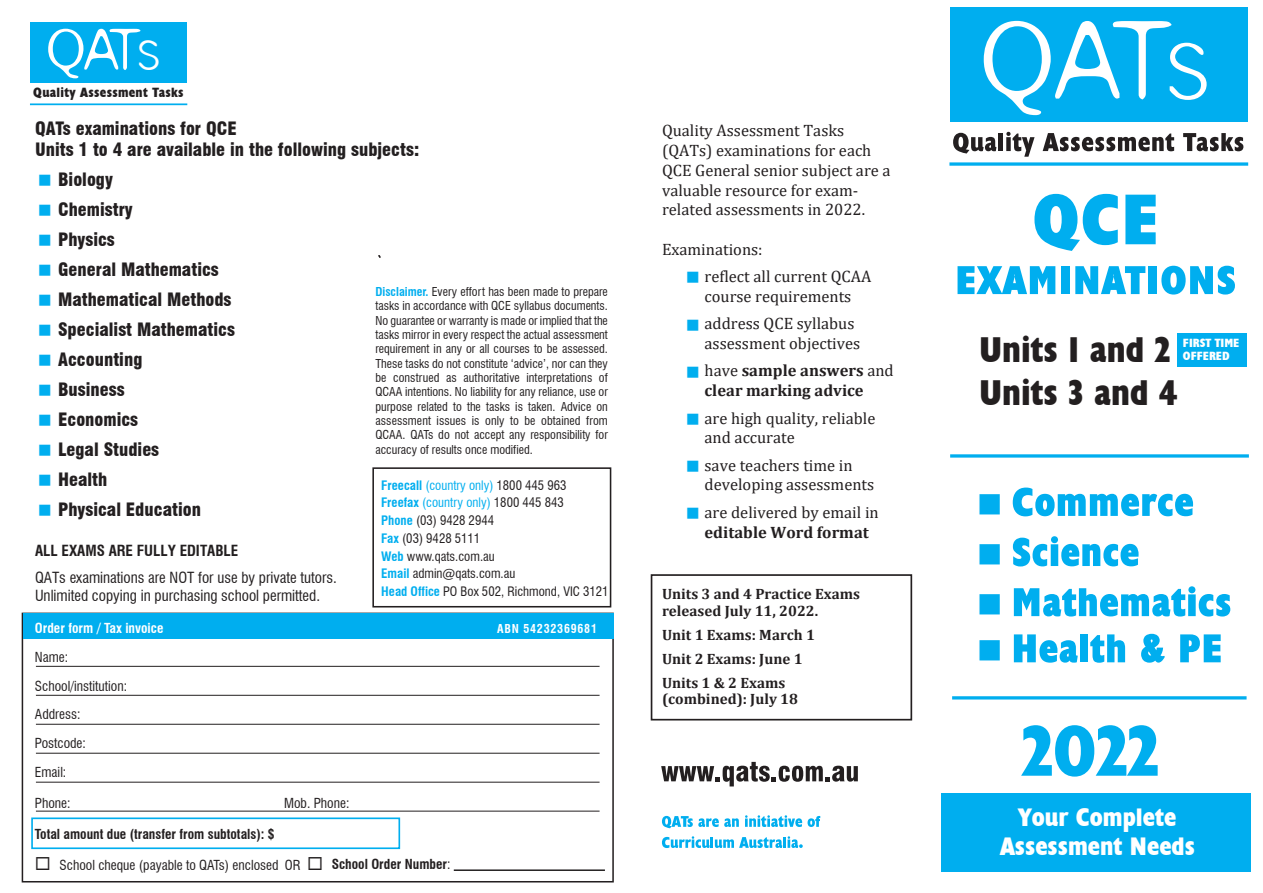
<style>
.page{position:relative;width:1263px;height:893px;background:#fff}
.page>*{position:absolute;margin:0;border:0;box-sizing:border-box;transform-origin:0 0}
.t1{font:700 condensed 72.75px "Humanist 521 BT Xtra";color:#00aeef}
.t2{font:54.15px "S Ldemo";color:#fff;scale:1.09 1}
.t3{font:700 condensed 36px/43.2px "Humanist 521 BT Xtra";color:#231f20}
.t4{font:700 condensed 25.5px/28.5px "Humanist 521 BT Xtra";color:#fff;text-align:center}
.t5{font:900 condensed 18px/30px "Swiss 721 BT";color:#231f20}
.t6{font:16.5px/19.8px "Cambria";color:#231f20}
.t7{font:700 16.5px "Cambria";color:#231f20}
.t8{font:700 15px/24px "Cambria";color:#231f20}
.t9{font:condensed 15px/18px "Swiss 721 BT";color:#231f20}
.t10{font:700 condensed 15px "Swiss 721 BT";color:#231f20}
.t11{font:condensed 13.5px/29px "Swiss 721 BT";color:#231f20}
.t12{font:700 condensed 13.5px "Swiss 721 BT";color:#231f20}
.t13{font:700 condensed 13.5px "Humanist 521 BT Xtra";letter-spacing:.02em;color:#231f20}
.t14{font:700 condensed 13.5px "Swiss 721 BT";color:#fff}
.t15{font:condensed 12.75px/17.7px "Swiss 721 BT";color:#231f20}
.t16{font:condensed 12px/14.4px "Swiss 721 BT";color:#231f20;text-align:justify}
.t17{font:700 condensed 12px/13.5px "Humanist 521 BT Xtra";color:#fff}
.t18{font:700 condensed 12px "Swiss 721 BT";letter-spacing:.065em;color:#fff}
.s1{font-size:39.75px}
.s2{font-weight:400}
.s3{font-weight:700;color:#00aeef}
.s4{color:#00aeef}
.s5{font-weight:700}
</style>
<div class="page">
<div style="left:30px;top:22px;width:157px;height:60px;background:#00aeef"></div>
<hr style="left:30px;top:103px;width:157px;height:2px;background:#00aeef">
<div style="left:22px;top:613px;width:592px;height:269px;border:2px solid #231f20"></div>
<hr style="left:36px;top:753px;width:563px;height:1px;background:#231f20">
<hr style="left:36px;top:724px;width:563px;height:1px;background:#231f20">
<hr style="left:36px;top:695px;width:563px;height:1px;background:#231f20">
<hr style="left:36px;top:666px;width:563px;height:1px;background:#231f20">
<div style="left:23px;top:613px;width:590px;height:26px;background:#00aeef"></div>
<hr style="left:454px;top:869px;width:151px;height:2px;background:#231f20">
<div style="left:31px;top:817px;width:369px;height:32px;border:2px solid #00aeef"></div>
<hr style="left:36px;top:811px;width:563px;height:1px;background:#231f20">
<hr style="left:36px;top:782px;width:563px;height:1px;background:#231f20">
<div style="left:372px;top:467px;width:239px;height:140px;border:2px solid #231f20"></div>
<svg style="left:1034px;top:194px;width:84px;height:57px"></svg>
<svg style="left:1125px;top:195px;width:31px;height:49px;background:#2abbf1"></svg>
<svg style="left:957px;top:266px;width:98px;height:28px"></svg>
<div style="left:1061px;top:266px;width:9px;height:28px;background:#00aeef"></div>
<svg style="left:1075px;top:266px;width:70px;height:28px"></svg>
<div style="left:1148px;top:266px;width:9px;height:28px;background:#00aeef"></div>
<svg style="left:1161px;top:266px;width:74px;height:29px"></svg>
<svg style="left:949px;top:162px;width:299px;height:4px"></svg>
<div style="left:950px;top:8px;width:297px;height:114px;background:#00aeef"></div>
<svg style="left:984px;top:21px;width:222px;height:94px"></svg>
<svg style="left:953px;top:133px;width:43px;height:21px"></svg>
<hr style="left:999px;top:133px;width:4px;height:18px;background:#231f20">
<svg style="left:1006px;top:132px;width:28px;height:25px"></svg>
<svg style="left:1043px;top:133px;width:131px;height:18px"></svg>
<svg style="left:1183px;top:133px;width:60px;height:18px"></svg>
<div style="left:941px;top:793px;width:310px;height:78px;background:#00aeef"></div>
<hr style="left:952px;top:696px;width:294px;height:3px;background:#00aeef">
<svg style="left:662px;top:816px;width:77px;height:12px"></svg>
<svg style="left:745px;top:815px;width:75px;height:12px"></svg>
<svg style="left:662px;top:836px;width:141px;height:12px"></svg>
<svg style="left:661px;top:762px;width:197px;height:24px"></svg>
<svg style="left:950px;top:454px;width:299px;height:4px"></svg>
<svg style="left:1013px;top:488px;width:180px;height:28px"></svg>
<svg style="left:1013px;top:536px;width:125px;height:30px"></svg>
<svg style="left:1014px;top:586px;width:216px;height:30px"></svg>
<svg style="left:1014px;top:634px;width:64px;height:29px"></svg>
<div style="left:1080px;top:634px;width:8px;height:28px;background:#00aeef"></div>
<svg style="left:1090px;top:634px;width:35px;height:29px"></svg>
<svg style="left:1141px;top:634px;width:24px;height:29px"></svg>
<svg style="left:1180px;top:634px;width:41px;height:28px"></svg>
<div style="left:1177px;top:333px;width:70px;height:34px;background:#00aeef"></div>
<div style="left:651px;top:574px;width:261px;height:146px;border:2px solid #231f20"></div>
<h2 class="t2" style="left:46px;top:30px;width:106px">QAT<span class="s1">S</span></h2>
<p class="t13" style="left:33px;top:87px;width:152px">Quality Assessment Tasks</p>
<h3 class="t5" style="left:35px;top:120px;width:386px;line-height:21px">QATs examinations for QCE<br>Units 1 to 4 are available in the following subjects:</h3>
<h3 class="t5" style="left:58px;top:167px;width:178px">Biology<br>Chemistry<br>Physics<br>General Mathematics<br>Mathematical Methods<br>Specialist Mathematics<br>Accounting<br>Business<br>Economics<br>Legal Studies<br>Health<br>Physical Education</h3>
<p class="t10" style="left:35px;top:545px;width:205px">ALL EXAMS ARE FULLY EDITABLE</p>
<p class="t9" style="left:35px;top:570px;width:303px">QATs examinations are NOT for use by private tutors.<br>Unlimited copying in purchasing school permitted.</p>
<p class="t14" style="left:35px;top:622px;width:130px">Order form / Tax invoice</p>
<p class="t18" style="left:497px;top:623px;width:101px">ABN 54232369681</p>
<p class="t11" style="left:35px;top:644px;width:94px">Name:<br>School/institution:<br>Address:<br>Postcode:<br>Email:</p>
<p class="t11" style="left:35px;top:790px;width:37px">Phone:</p>
<p class="t11" style="left:284px;top:790px;width:67px">Mob. Phone:</p>
<p class="t12" style="left:35px;top:828px;width:241px">Total amount due (transfer from subtotals): $</p>
<p class="t11" style="left:60px;top:852px;width:243px">School cheque (payable to QATs) enclosed OR</p>
<p class="t12" style="left:332px;top:858px;width:120px">School Order Number<span class="s2">:</span></p>
<p class="t16" style="left:375px;top:285px;width:234px"><span class="s3">Disclaimer.</span> Every effort has been made to prepare tasks in accordance with QCE syllabus documents.<br>No guarantee or warranty is made or implied that the tasks mirror in every respect the actual assessment requirement in any or all courses to be assessed.<br>These tasks do not constitute ‘advice’, nor can they be construed as authoritative interpretations of QCAA intentions. No liability for any reliance, use or purpose related to the tasks is taken. Advice on assessment issues is only to be obtained from QCAA. QATs do not accept any responsibility for accuracy of results once modified.</p>
<p class="t15" style="left:381px;top:477px;width:229px"><span class="s3">Freecall</span> <span class="s4">(country only)</span> 1800 445 963<br><span class="s3">Freefax</span> <span class="s4">(country only)</span> 1800 445 843<br><span class="s3">Phone</span> (03) 9428 2944<br><span class="s3">Fax</span> (03) 9428 5111<br><span class="s3">Web</span> www.qats.com.au<br><span class="s3">Email</span> admin@qats.com.au<br><span class="s3">Head Office</span> PO Box 502, Richmond, VIC 3121</p>
<h3 class="t6" style="left:662px;top:122px;width:230px">Quality Assessment Tasks (QATs) examinations for each<br>QCE General senior subject are a valuable resource for exam&shy;related assessments in 2022.</h3>
<h3 class="t6" style="left:704px;top:237px;width:168px;line-height:27.3px;text-indent:-43px">Examinations:<br>reflect all current QCAA</h3>
<h3 class="t6" style="left:704px;top:284px;width:151px;line-height:27.3px">course requirements address QCE syllabus</h3>
<h3 class="t6" style="left:704px;top:331px;width:191px;line-height:27.3px">assessment objectives have <span class="s5">sample answers</span> and</h3>
<h3 class="t7" style="left:704px;top:383px;width:161px">clear marking advice</h3>
<h3 class="t6" style="left:704px;top:409px;width:172px">are high quality, reliable and accurate</h3>
<h3 class="t6" style="left:704px;top:456px;width:171px">save teachers time in developing assessments</h3>
<h3 class="t6" style="left:704px;top:503px;width:176px">are delivered by email in</h3>
<h3 class="t7" style="left:704px;top:525px;width:166px">editable Word format</h3>
<p class="t8" style="left:662px;top:587px;width:199px;line-height:16.5px">Units 3 and 4 Practice Exams released July 11, 2022.</p>
<p class="t8" style="left:662px;top:623px;width:155px">Unit 1 Exams: March 1<br>Unit 2 Exams: June 1<br>Units 1 &amp; 2 Exams</p>
<p class="t8" style="left:662px;top:688px;width:138px">(combined): July 18</p>
<h3 class="t3" style="left:979px;top:331px;width:200px">Units 1 and 2<br>Units 3 and 4</h3>
<p class="t17" style="left:1183px;top:337px;width:58px">FIRST TIME<br>OFFERED</p>
<h1 class="t1" style="left:1022px;top:720px;width:139px">2022</h1>
<h3 class="t4" style="left:1000px;top:805px;width:196px">Your Complete<br>Assessment Needs</h3>
</div>
